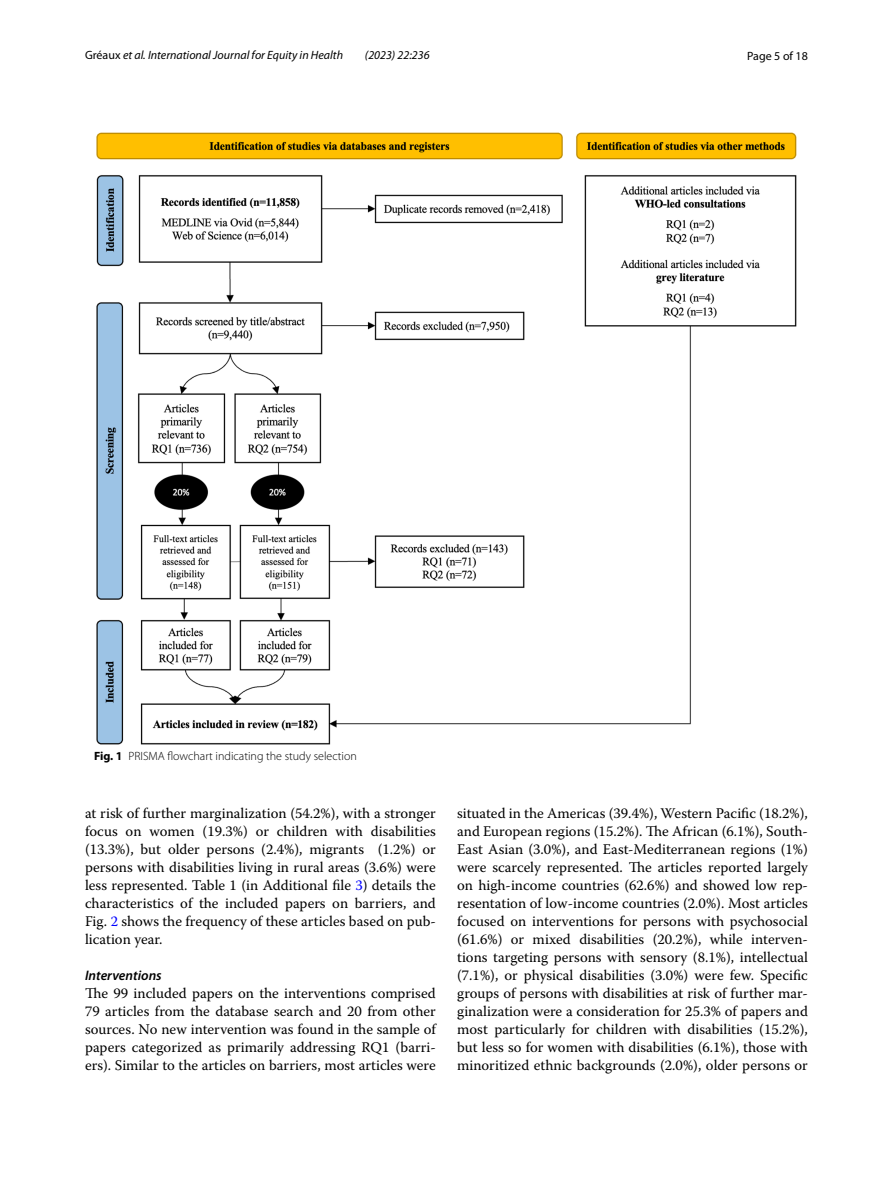
<style>
.page{position:relative;width:893px;height:1187px;background:#fff}
.page>*{position:absolute;margin:0;border:0;box-sizing:border-box;transform-origin:0 0}
.t1{font:14.7px/18px "Warnock Pro";color:#000;text-align:justify}
.t2{font:italic 600 13.8px "Myriad Pro";color:#000}
.t3{font:italic 12px "Myriad Pro";color:#000}
.t4{font:300 12px "Myriad Pro";color:#000}
.t5{font:12px "Myriad Pro";color:#000}
.s1{font-style:normal}
.s2{font-weight:700}
.s3{color:#00f}
</style>
<div class="page">
<img style="left:96px;top:133px;width:701px;height:611px">
<p class="t3" style="left:85px;top:48px;width:260px"><span class="s1">Gréaux</span> et al. International Journal for Equity in Health</p>
<p class="t3" style="left:365px;top:48px;width:66px">(2023) 22:236</p>
<p class="t5" style="left:747px;top:48px;width:62px">Page 5 of 18</p>
<p class="t4" style="left:94px;top:749px;width:264px"><span class="s2">Fig. 1</span> PRISMA flowchart indicating the study selection</p>
<p class="t1" style="left:85px;top:803px;width:352px">at risk of further marginalization (54.2%), with a stronger focus on women (19.3%) or children with disabilities (13.3%), but older persons (2.4%), migrants (1.2%) or persons with disabilities living in rural areas (3.6%) were less represented. Table 1 (in Additional file <span class="s3">3</span>) details the characteristics of the included papers on barriers, and Fig. <span class="s3">2</span> shows the frequency of these articles based on pub&shy;lication year.</p>
<p class="t2" style="left:85px;top:966px;width:78px">Interventions</p>
<p class="t1" style="left:85px;top:983px;width:352px">The 99 included papers on the interventions comprised 79 articles from the database search and 20 from other sources. No new intervention was found in the sample of papers categorized as primarily addressing RQ1 (barri&shy;ers). Similar to the articles on barriers, most articles were</p>
<p class="t1" style="left:457px;top:803px;width:352px">situated in the Americas (39.4%), Western Pacific (18.2%), and European regions (15.2%). The African (6.1%), South-East Asian (3.0%), and East-Mediterranean regions (1%) were scarcely represented. The articles reported largely on high-income countries (62.6%) and showed low rep&shy;resentation of low-income countries (2.0%). Most articles focused on interventions for persons with psychosocial (61.6%) or mixed disabilities (20.2%), while interven&shy;tions targeting persons with sensory (8.1%), intellectual (7.1%), or physical disabilities (3.0%) were few. Specific groups of persons with disabilities at risk of further mar&shy;ginalization were a consideration for 25.3% of papers and most particularly for children with disabilities (15.2%), but less so for women with disabilities (6.1%), those with minoritized ethnic backgrounds (2.0%), older persons or</p>
</div>
